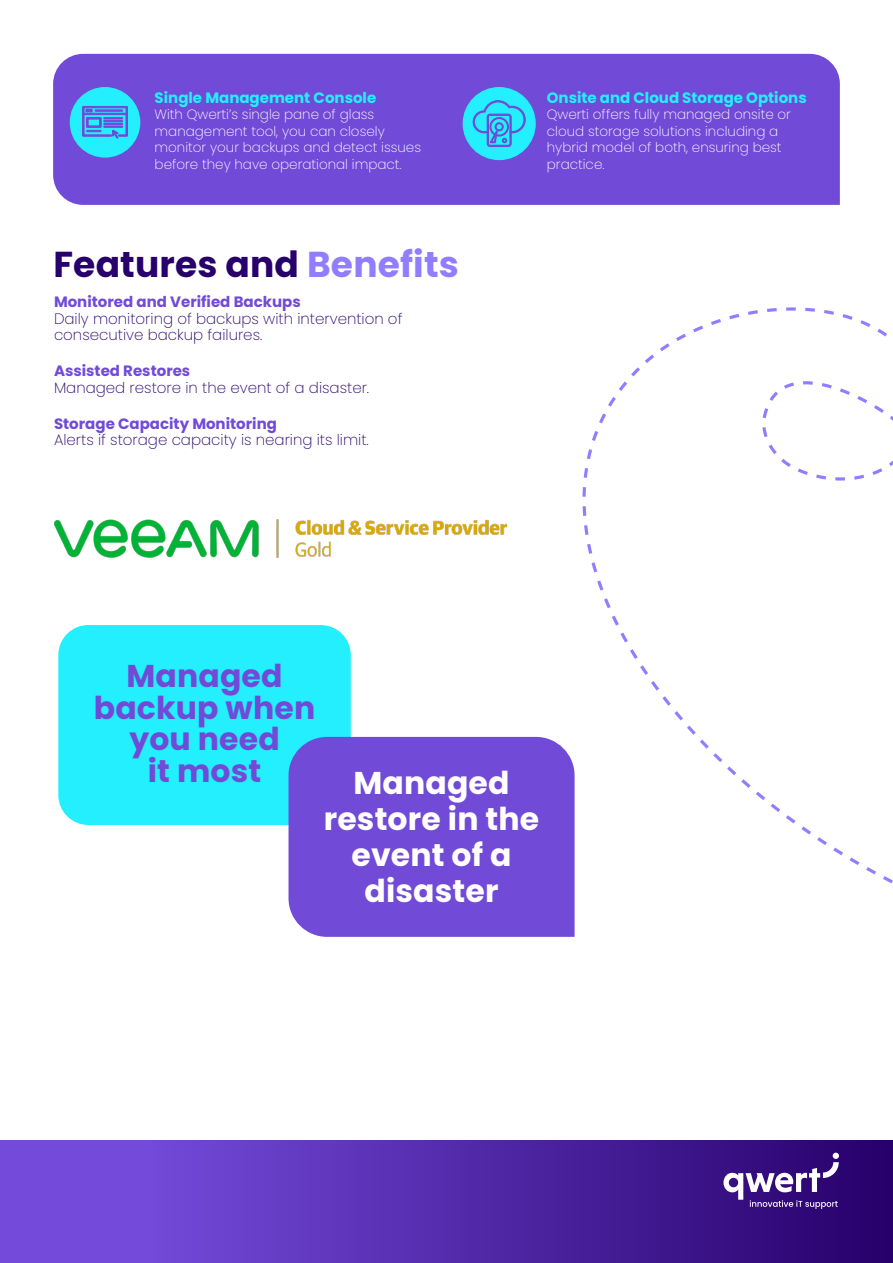
<style>
.page{position:relative;width:893px;height:1263px;background:#fff}
.page>*{position:absolute;margin:0;border:0;box-sizing:border-box;transform-origin:0 0}
.t1{font:700 36px "Poppins";letter-spacing:.005em;color:#27006b}
.t2{font:700 31.5px/36px "Poppins";letter-spacing:.005em;color:#fff;text-align:center}
.t3{font:700 31.5px/31.5px "Poppins";letter-spacing:.005em;color:#724ad8;text-align:center}
.t4{font:200 15px/16.5px "Poppins";color:#27006b}
.t5{font:700 15px "Poppins";color:#23efff}
.t6{font:200 13.5px/16.5px "Poppins";color:#fff}
.s1{color:#917dff}
.s2{font-weight:700;color:#724ad8}
</style>
<div class="page">
<div style="left:0;top:1140px;width:893px;height:123px;background:linear-gradient(to right,#7e54e8,#29026d)"></div>
<svg style="left:723px;top:1153px;width:116px;height:56px"></svg>
<div style="left:53px;top:54px;width:787px;height:151px;background:#724ad8"></div>
<div style="left:70px;top:87px;width:70px;height:71px;background:#23efff;border-radius:50%"></div>
<svg style="left:82px;top:106px;width:46px;height:33px"></svg>
<div style="left:463px;top:87px;width:73px;height:73px;background:#23efff;border-radius:50%"></div>
<svg style="left:472px;top:100px;width:54px;height:51px"></svg>
<img style="left:54px;top:519px;width:452px;height:38px">
<div style="left:58px;top:625px;width:293px;height:200px;background:#23efff"></div>
<div style="left:288px;top:737px;width:287px;height:200px;background:#724ad8"></div>
<svg style="left:582px;top:307px;width:311px;height:577px"></svg>
<p class="t5" style="left:155px;top:89px;width:223px">Single Management Console</p>
<p class="t6" style="left:155px;top:106px;width:268px">With Qwerti’s single pane of glass management tool, you can closely monitor your backups and detect issues before they have operational impact.</p>
<p class="t1" style="left:53px;top:244px;width:407px">Features and <span class="s1">Benefits</span></p>
<p class="t4" style="left:54px;top:294px;width:350px"><span class="s2">Monitored and Verified Backups<br></span>Daily monitoring of backups with intervention of consecutive backup failures.</p>
<p class="t4" style="left:54px;top:363px;width:317px"><span class="s2">Assisted Restores<br></span>Managed restore in the event of a disaster.</p>
<p class="t4" style="left:54px;top:415px;width:316px"><span class="s2">Storage Capacity Monitoring<br></span>Alerts if storage capacity is nearing its limit.</p>
<p class="t5" style="left:547px;top:89px;width:261px">Onsite and Cloud Storage Options</p>
<p class="t6" style="left:547px;top:106px;width:246px">Qwerti offers fully managed onsite or cloud storage solutions including a hybrid model of both, ensuring best practice.</p>
<p class="t3" style="left:127px;top:660px;width:158px">Managed</p>
<p class="t3" style="left:94px;top:692px;width:223px">backup when</p>
<p class="t3" style="left:129px;top:723px;width:152px">you need it most</p>
<p class="t2" style="left:353px;top:765px;width:158px">Managed</p>
<p class="t2" style="left:324px;top:801px;width:217px">restore in the event of a disaster</p>
</div>
